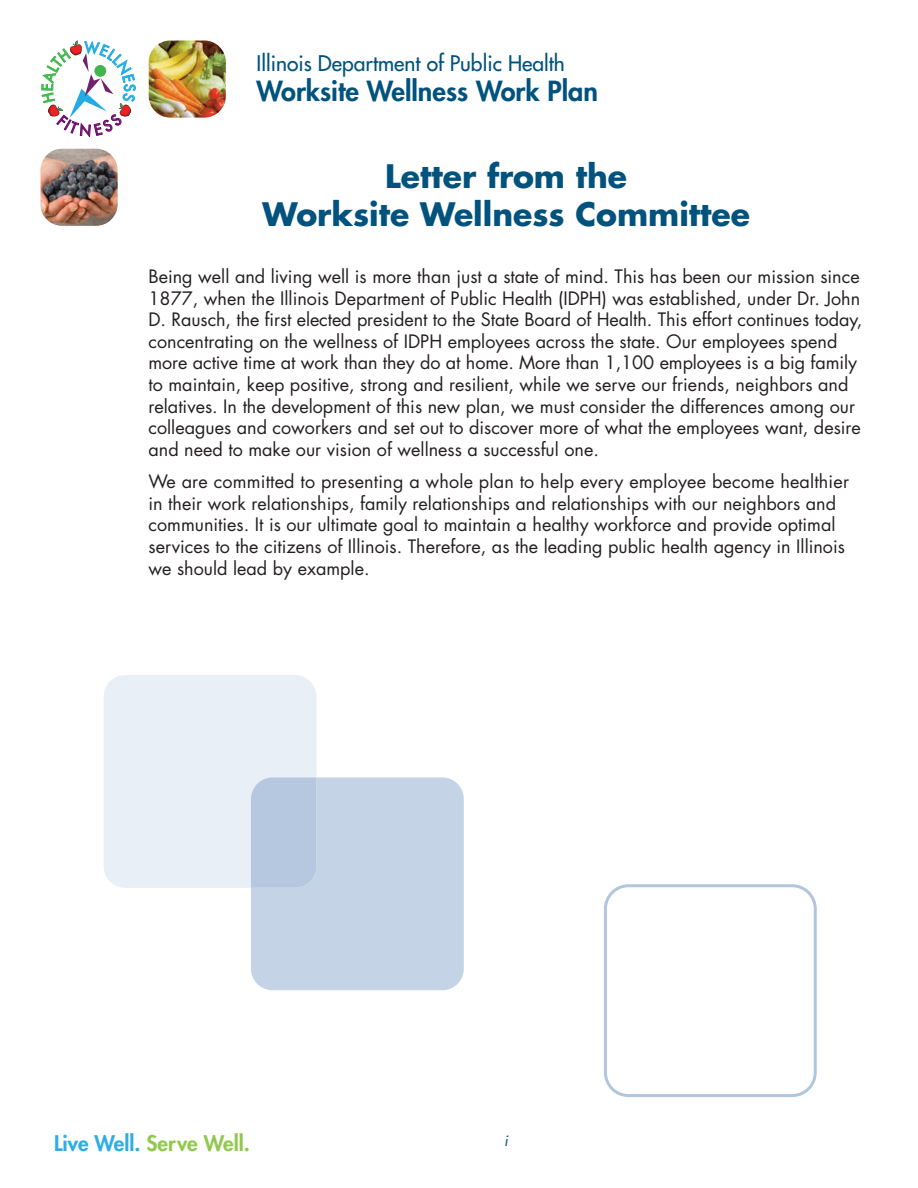
<style>
.page{position:relative;width:918px;height:1188px;background:#fff}
.page>*{position:absolute;margin:0;border:0;box-sizing:border-box;transform-origin:0 0}
.t1{font:700 31.5px/37.8px "Futura Std";color:#01527d;text-align:center}
.t2{font:800 27px "Futura Std";color:#01527d}
.t3{font:500 21px "Futura Std";color:#01527d}
.t4{font:800 21px "Futura Std";color:#91c94f}
.t5{font:18px/21.6px "Futura Std";color:#231f20}
.t6{font:italic 15px "Futura Std";color:#01527d}
.s1{color:#2daee3}
</style>
<div class="page">
<div style="left:104px;top:675px;width:213px;height:213px;background:#e9eff6"></div>
<div style="left:251px;top:777px;width:213px;height:213px;background:#c4d3e5"></div>
<div style="left:251px;top:777px;width:66px;height:111px;background:#b6c8df"></div>
<svg style="left:604px;top:884px;width:213px;height:213px"></svg>
<img style="left:41px;top:149px;width:77px;height:77px;border-radius:22px">
<img style="left:149px;top:40px;width:77px;height:78px;border-radius:22px">
<svg style="left:48px;top:40px;width:84px;height:78px"></svg>
<p class="t3" style="left:257px;top:53px;width:310px">Illinois Department of Public Health</p>
<h2 class="t2" style="left:257px;top:79px;width:343px">Worksite Wellness Work Plan</h2>
<h1 class="t1" style="left:262px;top:160px;width:489px">Letter from the<br>Worksite Wellness Committee</h1>
<p class="t5" style="left:148px;top:267px;width:716px">Being well and living well is more than just a state of mind. This has been our mission since 1877, when the Illinois Department of Public Health (IDPH) was established, under Dr. John D. Rausch, the first elected president to the State Board of Health. This effort continues today, concentrating on the wellness of IDPH employees across the state. Our employees spend more active time at work than they do at home. More than 1,100 employees is a big family to maintain, keep positive, strong and resilient, while we serve our friends, neighbors and relatives. In the development of this new plan, we must consider the differences among our colleagues and coworkers and set out to discover more of what the employees want, desire and need to make our vision of wellness a successful one.</p>
<p class="t5" style="left:148px;top:472px;width:702px">We are committed to presenting a whole plan to help every employee become healthier in their work relationships, family relationships and relationships with our neighbors and communities. It is our ultimate goal to maintain a healthy workforce and provide optimal services to the citizens of Illinois. Therefore, as the leading public health agency in Illinois we should lead by example.</p>
<p class="t4" style="left:54px;top:1134px;width:197px"><span class="s1">Live Well.</span> Serve Well.</p>
<p class="t6" style="left:504px;top:1134px;width:5px">i</p>
</div>
